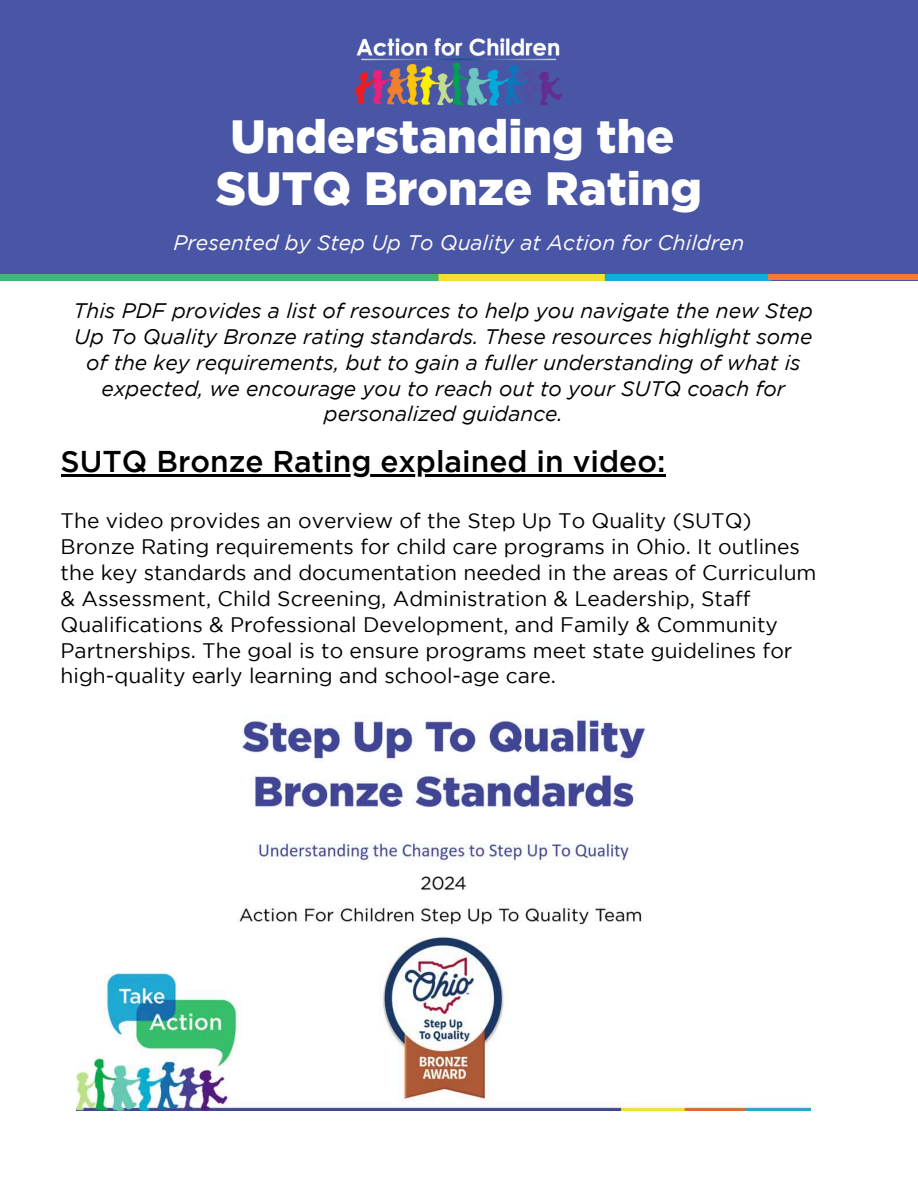
<style>
.page{position:relative;width:918px;height:1188px;background:#fff}
.page>*{position:absolute;margin:0;border:0;box-sizing:border-box;transform-origin:0 0}
.t1{font:900 46.65px/52.5px "Gotham";color:#fff;text-align:center}
.t2{font:500 30px "Gotham";color:#000}
.t3{font:21px/25.8px "Gotham";color:#000}
.t4{font:italic 21px/25.8px "Gotham";color:#000;text-align:center}
.t5{font:italic 21px "Gotham";color:#fff}
</style>
<div class="page">
<img style="left:0;top:273px;width:918px;height:8px">
<svg style="left:769px;top:273px;width:149px;height:7px"></svg>
<div style="left:0;top:0;width:918px;height:273px;background:#4955a5"></div>
<img style="left:355px;top:38px;width:207px;height:68px">
<img style="left:76px;top:716px;width:735px;height:394px">
<hr style="left:61px;top:474px;width:604px;height:2px;background:#000">
<h1 class="t1" style="left:216px;top:109px;width:488px">Understanding the<br>SUTQ Bronze Rating</h1>
<p class="t5" style="left:174px;top:235px;width:572px">Presented by Step Up To Quality at Action for Children</p>
<p class="t4" style="left:74px;top:299px;width:741px">This PDF provides a list of resources to help you navigate the new Step Up To Quality Bronze rating standards. These resources highlight some of the key requirements, but to gain a fuller understanding of what is expected, we encourage you to reach out to your SUTQ coach for personalized guidance.</p>
<p class="t2" style="left:61px;top:450px;width:606px">SUTQ Bronze Rating explained in video:</p>
<p class="t3" style="left:61px;top:509px;width:757px">The video provides an overview of the Step Up To Quality (SUTQ)<br>Bronze Rating requirements for child care programs in Ohio. It outlines the key standards and documentation needed in the areas of Curriculum &amp; Assessment, Child Screening, Administration &amp; Leadership, Staff Qualifications &amp; Professional Development, and Family &amp; Community Partnerships. The goal is to ensure programs meet state guidelines for high-quality early learning and school-age care.</p>
</div>
